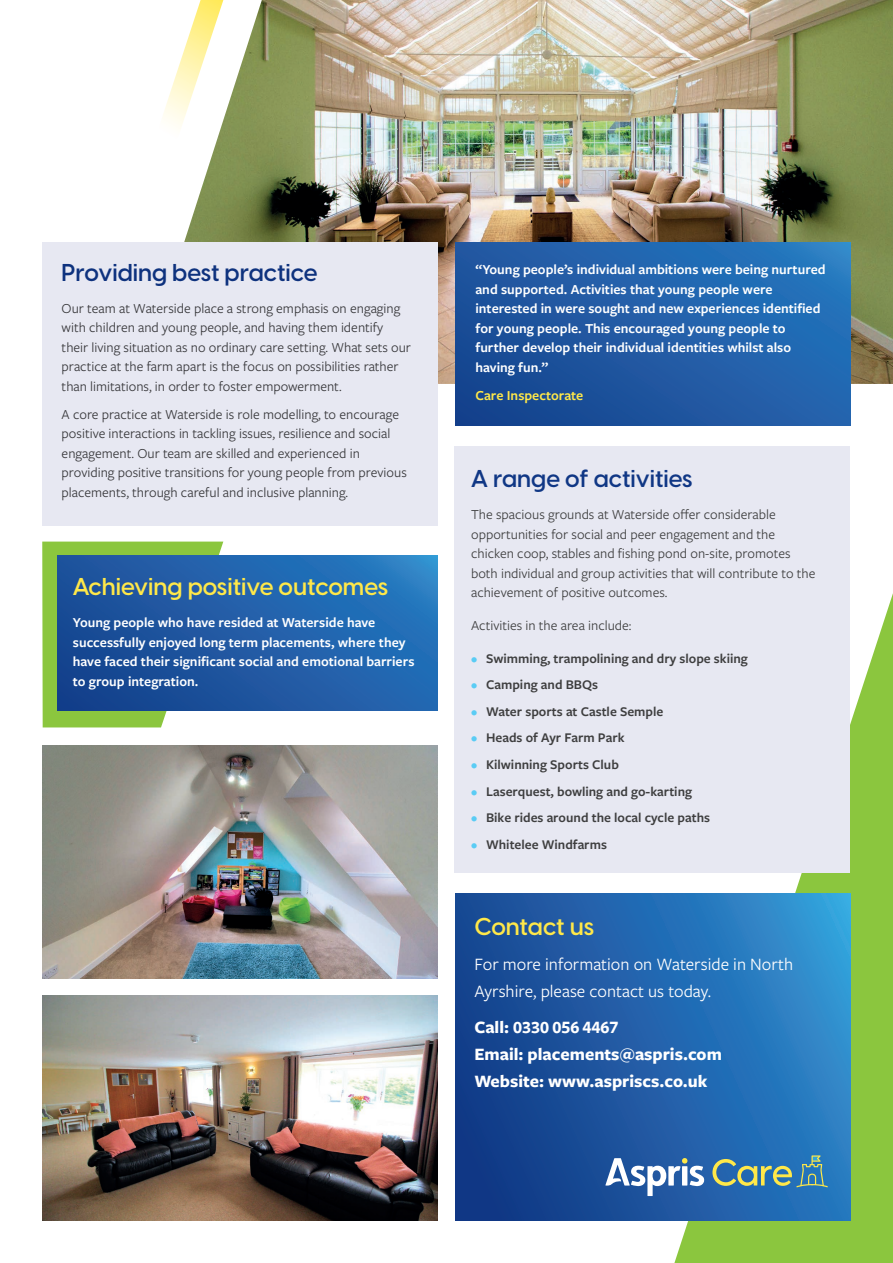
<style>
.page{position:relative;width:893px;height:1263px;background:#fff}
.page>*{position:absolute;margin:0;border:0;box-sizing:border-box;transform-origin:0 0}
.t1{font:600 24px "Visby CF";color:#103785}
.t2{font:600 24px "Visby CF";color:#ffe849}
.t3{font:18px/27px "Freight Sans Pro";color:#fff}
.t4{font:700 18px "Freight Sans Pro";color:#fff}
.t5{font:18px "Freight Sans Bold SC";color:#fff}
.t6{font:14.25px/19.5px "Freight Sans Pro";color:#3e3e3f}
.t7{font:600 14.25px/19.5px "Freight Sans Pro";color:#fff}
.t8{font:600 14.25px "Freight Sans Pro";color:#ffe849}
.t9{font:600 13.8px "Freight Sans Pro";color:#3e3e3f}
.s1{color:#5accf5}
.s2{font-family:"Freight Sans Pro";font-weight:700}
</style>
<div class="page">
<img style="left:184px;top:0;width:709px;height:384px">
<img style="left:43px;top:995px;width:395px;height:225px">
<img style="left:43px;top:745px;width:395px;height:233px">
<svg style="left:163px;top:0;width:63px;height:145px"></svg>
<svg style="left:674px;top:593px;width:219px;height:670px;background:#99cd5a"></svg>
<svg style="left:455px;top:893px;width:395px;height:327px;background:#2061a9"></svg>
<svg style="left:605px;top:1158px;width:99px;height:38px"></svg>
<svg style="left:712px;top:1155px;width:116px;height:32px;background:#578a9b"></svg>
<div style="left:454px;top:446px;width:396px;height:427px;background:#e7e8f2"></div>
<div style="left:43px;top:242px;width:395px;height:283px;background:#e7e8f2"></div>
<svg style="left:42px;top:542px;width:181px;height:185px;background:#98ca5a"></svg>
<div style="left:57px;top:555px;width:381px;height:155px;background:linear-gradient(to right,#194691,#2775bd)"></div>
<div style="left:456px;top:242px;width:394px;height:183px;background:linear-gradient(to right,#1b4a95,#2670b9)"></div>
<h1 class="t1" style="left:62px;top:257px;width:257px">Providing best practice</h1>
<p class="t6" style="left:62px;top:298px;width:351px">Our team at Waterside place a strong emphasis on engaging with children and young people, and having them identify their living situation as no ordinary care setting. What sets our practice at the farm apart is the focus on possibilities rather than limitations, in order to foster empowerment.</p>
<p class="t6" style="left:62px;top:404px;width:347px">A core practice at Waterside is role modelling, to encourage positive interactions in tackling issues, resilience and social engagement. Our team are skilled and experienced in providing positive transitions for young people from previous placements, through careful and inclusive planning.</p>
<p class="t2" style="left:73px;top:571px;width:317px">Achieving positive outcomes</p>
<p class="t7" style="left:73px;top:612px;width:343px">Young people who have resided at Waterside have successfully enjoyed long term placements, where they have faced their significant social and emotional barriers to group integration.</p>
<p class="t7" style="left:475px;top:259px;width:352px">“Young people’s individual ambitions were being nurtured and supported. Activities that young people were interested in were sought and new experiences identified for young people. This encouraged young people to further develop their individual identities whilst also having fun.”</p>
<p class="t8" style="left:475px;top:385px;width:109px">Care Inspectorate</p>
<p class="t1" style="left:471px;top:463px;width:223px">A range of activities</p>
<p class="t6" style="left:471px;top:504px;width:346px">The spacious grounds at Waterside offer considerable opportunities for social and peer engagement and the chicken coop, stables and fishing pond on-site, promotes both individual and group activities that will contribute to the achievement of positive outcomes.</p>
<p class="t6" style="left:471px;top:614px;width:162px">Activities in the area include:</p>
<p class="t9" style="left:471px;top:649px;width:278px"><span class="s1">•</span> Swimming, trampolining and dry slope skiing</p>
<p class="t9" style="left:471px;top:675px;width:128px"><span class="s1">•</span> Camping and BBQs</p>
<p class="t9" style="left:471px;top:702px;width:194px"><span class="s1">•</span> Water sports at Castle Semple</p>
<p class="t9" style="left:471px;top:728px;width:155px"><span class="s1">•</span> Heads of Ayr Farm Park</p>
<p class="t9" style="left:471px;top:755px;width:149px"><span class="s1">•</span> Kilwinning Sports Club</p>
<p class="t9" style="left:471px;top:782px;width:222px"><span class="s1">•</span> Laserquest, bowling and go-karting</p>
<p class="t9" style="left:471px;top:808px;width:240px"><span class="s1">•</span> Bike rides around the local cycle paths</p>
<p class="t9" style="left:471px;top:835px;width:137px"><span class="s1">•</span> Whitelee Windfarms</p>
<p class="t2" style="left:474px;top:911px;width:121px">Contact us</p>
<p class="t3" style="left:474px;top:950px;width:320px">For more information on Waterside in North<br>Ayrshire, please contact us today.</p>
<p class="t5" style="left:474px;top:1017px;width:146px"><span class="s2">Call:</span> 0330 056 4467</p>
<p class="t4" style="left:474px;top:1041px;width:249px">Email: placements@aspris.com</p>
<p class="t4" style="left:474px;top:1068px;width:235px">Website: www.aspriscs.co.uk</p>
</div>
